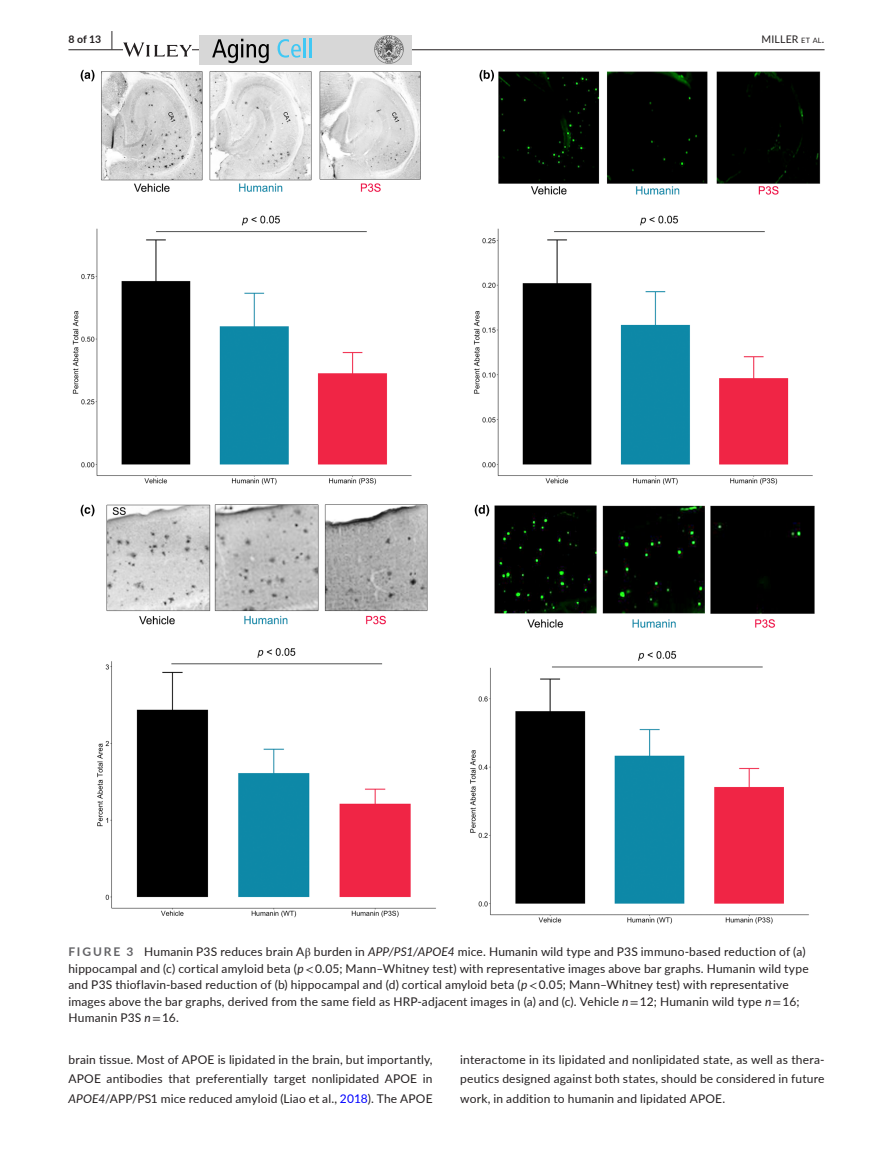
<style>
.page{position:relative;width:893px;height:1174px;background:#fff}
.page>*{position:absolute;margin:0;border:0;box-sizing:border-box;transform-origin:0 0}
.t1{font:12px/19.5px "Lato";letter-spacing:.015em;color:#231f20;text-align:justify}
.t2{font:10.5px "Lato";letter-spacing:.02em;color:#231f20}
.t3{font:700 10.5px "Lato";color:#231f20}
.s1{font-size:19.5px}
.s2{font-size:7.35px}
.s3{font-weight:700;color:#636366}
.s4{font-family:"STIX"}
.s5{font-style:italic}
.s6{color:#00f}
</style>
<div class="page">
<hr style="left:68px;top:49px;width:756px;height:1px;background:#231f20">
<svg style="left:123px;top:42px;width:69px;height:15px"></svg>
<div style="left:200px;top:35px;width:212px;height:29px;background:#d7d7d7"></div>
<svg style="left:212px;top:39px;width:57px;height:24px"></svg>
<svg style="left:278px;top:38px;width:33px;height:20px"></svg>
<img style="left:375px;top:35px;width:28px;height:29px">
<img style="left:73px;top:69px;width:747px;height:855px">
<p class="t3" style="left:68px;top:31px;width:46px">8 of 13 <span class="s1">|</span></p>
<p class="t2" style="left:761px;top:31px;width:64px">MILLER <span class="s2">et al</span>.</p>
<p class="t1" style="left:68px;top:943px;width:742px;line-height:16.5px;text-align:left"><span class="s3">FIGURE 3</span> Humanin P3S reduces brain A<span class="s4">β</span> burden in <span class="s5">APP/PS1/APOE4</span> mice. Humanin wild type and P3S immuno-based reduction of (a) hippocampal and (c) cortical amyloid beta (<span class="s5">p</span><span class="s4">&lt;</span> 0.05; Mann–Whitney test) with representative images above bar graphs. Humanin wild type and P3S thioflavin-based reduction of (b) hippocampal and (d) cortical amyloid beta (<span class="s5">p</span><span class="s4">&lt;</span> 0.05; Mann–Whitney test) with representative images above the bar graphs, derived from the same field as HRP-adjacent images in (a) and (c). Vehicle <span class="s5">n</span><span class="s4">=</span> 12; Humanin wild type <span class="s5">n</span><span class="s4">=</span> 16; Humanin P3S <span class="s5">n</span><span class="s4">=</span> 16.</p>
<p class="t1" style="left:68px;top:1049px;width:366px">brain tissue. Most of APOE is lipidated in the brain, but importantly, APOE antibodies that preferentially target nonlipidated APOE in <span class="s5">APOE4</span>/APP/PS1 mice reduced amyloid (Liao et al., <span class="s6">2018</span>). The APOE</p>
<p class="t1" style="left:460px;top:1049px;width:366px">interactome in its lipidated and nonlipidated state, as well as thera&shy;peutics designed against both states, should be considered in future work, in addition to humanin and lipidated APOE.</p>
</div>
